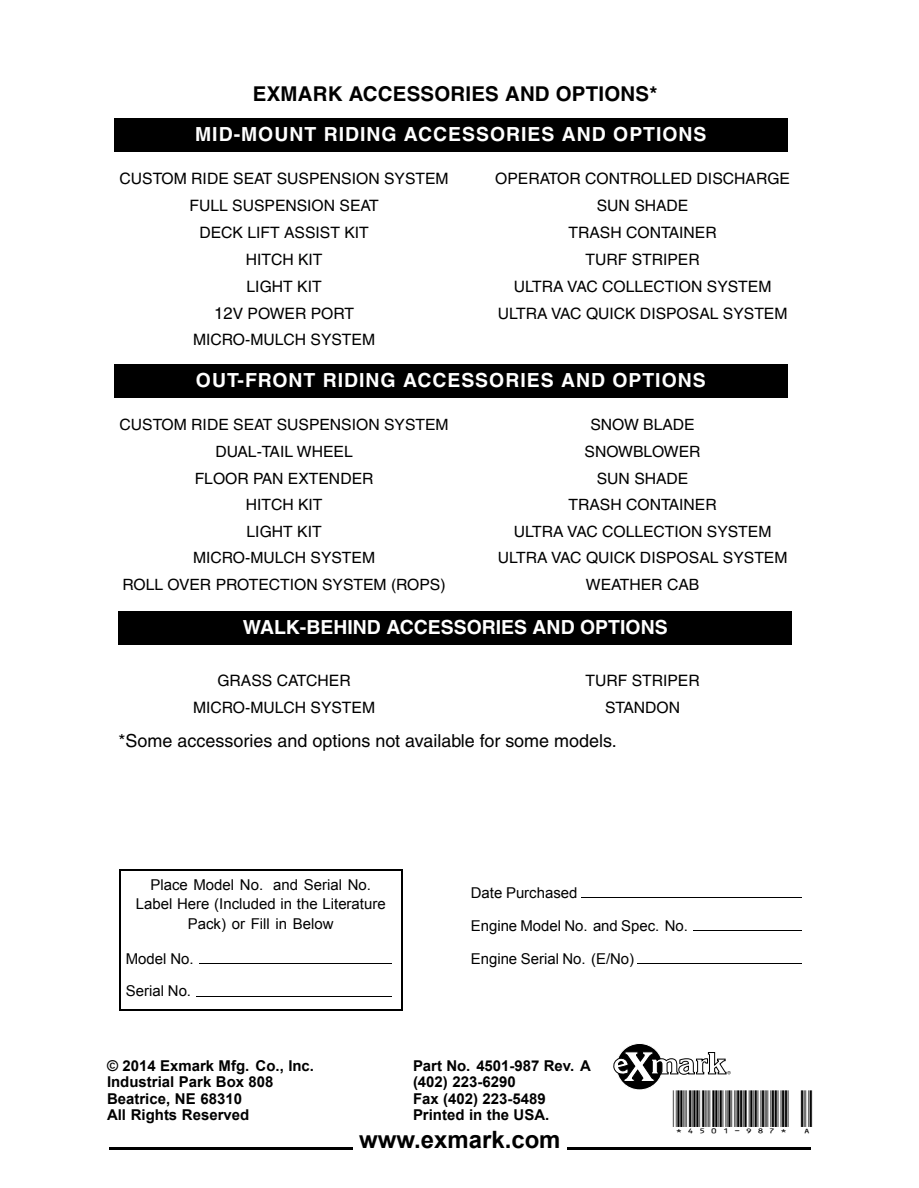
<style>
.page{position:relative;width:919px;height:1188px;background:#fff}
.page>*{position:absolute;margin:0;border:0;box-sizing:border-box;transform-origin:0 0}
.t1{font:700 23.85px "Arial";color:#000}
.t2{font:700 20.4px "Helvetica";letter-spacing:.01em;color:#000}
.t3{font:700 19.5px "Helvetica";letter-spacing:.05em;color:#fff}
.t4{font:700 19.5px "Helvetica";color:#fff}
.t5{font:18px "Helvetica";color:#000}
.t6{font:15.75px/26.8px "Helvetica";color:#000;text-align:center}
.t7{font:15.6px/26.7px "Helvetica";color:#000;text-align:center}
.t8{font:15px/19.8px "Arial";color:#000;text-align:center}
.t9{font:700 15px/16.5px "Arial";color:#000}
.t10{font:12px "ID Automation HC39 M";color:#000}
.s1{font-size:16.65px}
</style>
<div class="page">
<div style="left:115px;top:118px;width:672px;height:34px;background:#000"></div>
<div style="left:119px;top:611px;width:672px;height:33px;background:#000"></div>
<div style="left:115px;top:365px;width:672px;height:33px;background:#000"></div>
<hr style="left:581px;top:897px;width:220px;height:1px;background:#000">
<hr style="left:119px;top:870px;width:283px;height:1px;background:#000">
<hr style="left:119px;top:870px;width:1px;height:42px;background:#000">
<hr style="left:400px;top:870px;width:2px;height:42px;background:#000">
<hr style="left:692px;top:930px;width:109px;height:1px;background:#000">
<hr style="left:119px;top:911px;width:1px;height:34px;background:#000">
<hr style="left:400px;top:911px;width:2px;height:34px;background:#000">
<hr style="left:199px;top:963px;width:192px;height:1px;background:#000">
<hr style="left:637px;top:963px;width:164px;height:1px;background:#000">
<hr style="left:119px;top:943px;width:1px;height:35px;background:#000">
<hr style="left:400px;top:943px;width:2px;height:35px;background:#000">
<hr style="left:196px;top:996px;width:195px;height:1px;background:#000">
<hr style="left:119px;top:976px;width:1px;height:35px;background:#000">
<hr style="left:400px;top:976px;width:2px;height:35px;background:#000">
<hr style="left:119px;top:1009px;width:283px;height:2px;background:#000">
<svg style="left:616px;top:1043px;width:46px;height:47px"></svg>
<svg style="left:613px;top:1051px;width:117px;height:39px"></svg>
<hr style="left:109px;top:1147px;width:243px;height:3px;background:#000">
<hr style="left:567px;top:1147px;width:243px;height:3px;background:#000">
<p class="t2" style="left:253px;top:87px;width:406px">EXMARK ACCESSORIES AND OPTIONS*</p>
<p class="t3" style="left:195px;top:127px;width:512px">MID-MOUNT RIDING ACCESSORIES AND OPTIONS</p>
<p class="t6" style="left:119px;top:167px;width:330px">CUSTOM RIDE SEAT SUSPENSION SYSTEM<br>FULL SUSPENSION SEAT<br>DECK LIFT ASSIST KIT<br>HITCH KIT<br>LIGHT KIT<br><span class="s1">12</span>V POWER PORT<br>MICRO-MULCH SYSTEM</p>
<p class="t6" style="left:495px;top:167px;width:296px">OPERATOR CONTROLLED DISCHARGE<br>SUN SHADE<br>TRASH CONTAINER<br>TURF STRIPER<br>ULTRA VAC COLLECTION SYSTEM<br>ULTRA VAC QUICK DISPOSAL SYSTEM</p>
<p class="t3" style="left:196px;top:374px;width:511px">OUT-FRONT RIDING ACCESSORIES AND OPTIONS</p>
<p class="t7" style="left:119px;top:413px;width:330px">CUSTOM RIDE SEAT SUSPENSION SYSTEM<br>DUAL-TAIL WHEEL<br>FLOOR PAN EXTENDER<br>HITCH KIT<br>LIGHT KIT<br>MICRO-MULCH SYSTEM<br>ROLL OVER PROTECTION SYSTEM (ROPS)</p>
<p class="t7" style="left:497px;top:413px;width:291px">SNOW BLADE<br>SNOWBLOWER<br>SUN SHADE<br>TRASH CONTAINER<br>ULTRA VAC COLLECTION SYSTEM<br>ULTRA VAC QUICK DISPOSAL SYSTEM<br>WEATHER CAB</p>
<p class="t4" style="left:243px;top:620px;width:426px">WALK-BEHIND ACCESSORIES AND OPTIONS</p>
<p class="t6" style="left:193px;top:669px;width:183px">GRASS CATCHER<br>MICRO-MULCH SYSTEM</p>
<p class="t6" style="left:585px;top:669px;width:116px">TURF STRIPER<br>STANDON</p>
<p class="t5" style="left:119px;top:735px;width:499px">*Some accessories and options not available for some models.</p>
<p class="t8" style="left:136px;top:876px;width:251px">Place Model No. and Serial No.<br>Label Here (Included in the Literature<br>Pack) or Fill in Below</p>
<p class="t8" style="left:470px;top:878px;width:218px;line-height:32.8px;text-align:left">Date Purchased<br>Engine Model No. and Spec. No.</p>
<p class="t8" style="left:126px;top:950px;width:69px">Model No.</p>
<p class="t8" style="left:470px;top:950px;width:165px">Engine Serial No. (E/No)</p>
<p class="t8" style="left:126px;top:983px;width:67px">Serial No.</p>
<p class="t9" style="left:107px;top:1059px;width:208px">© 2014 Exmark Mfg. Co., Inc.<br>Industrial Park Box 808<br>Beatrice, NE 68310<br>All Rights Reserved</p>
<p class="t9" style="left:413px;top:1059px;width:179px">Part No. 4501-987 Rev. A (402) 223-6290<br>Fax (402) 223-5489<br>Printed in the USA.</p>
<h1 class="t1" style="left:359px;top:1131px;width:203px">www.exmark.com</h1>
<p class="t10" style="left:673px;top:1116px;width:141px">*4501-987* A</p>
</div>
